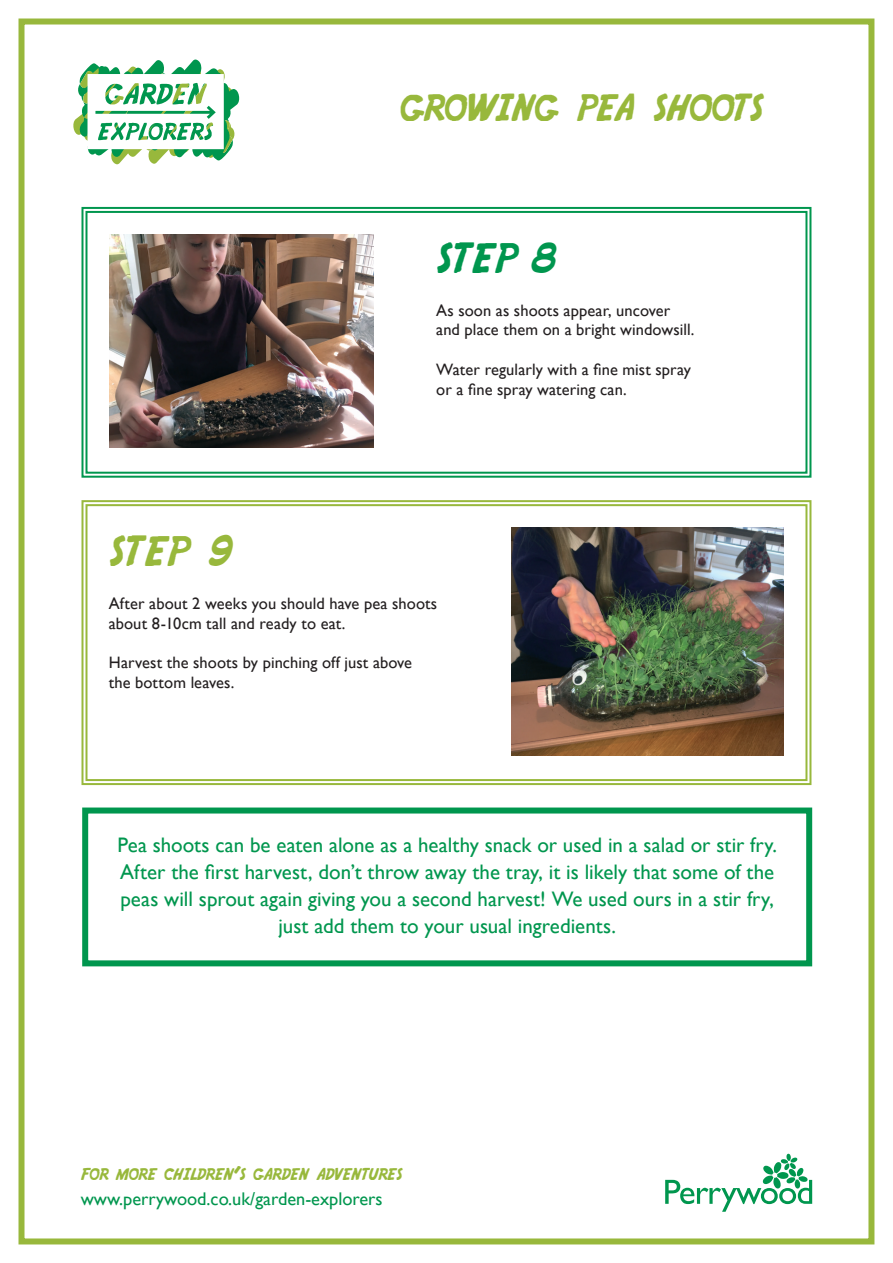
<style>
.page{position:relative;width:893px;height:1263px;background:#fff}
.page>*{position:absolute;margin:0;border:0;box-sizing:border-box;transform-origin:0 0}
.t1{font:43.5px "KRYPTOSCRIPTO";color:#98b83c}
.t2{font:43.5px "KRYPTOSCRIPTO";color:#00964e}
.t3{font:39px "KRYPTOSCRIPTO";letter-spacing:-.07em;color:#98b83c}
.t4{font:21px/27px "Gill Sans";color:#00964e;text-align:center}
.t5{font:18.3px "Gill Sans";color:#00964e}
.t6{font:17.25px "KRYPTOSCRIPTO";letter-spacing:-.055em;color:#98b83c}
.t7{font:16.5px/19.8px "Gill Sans";letter-spacing:.005em;color:#231f20}
</style>
<div class="page">
<div style="left:19px;top:19px;width:855px;height:1225px;border:6px solid #98b83c"></div>
<svg style="left:73px;top:60px;width:167px;height:104px"></svg>
<svg style="left:665px;top:1153px;width:147px;height:59px"></svg>
<svg style="left:81px;top:500px;width:731px;height:286px"></svg>
<div style="left:85px;top:504px;width:722px;height:277px;border:2px solid #98b83c"></div>
<img style="left:512px;top:528px;width:272px;height:227px">
<div style="left:82px;top:807px;width:730px;height:159px;border:6px solid #00964e"></div>
<svg style="left:81px;top:206px;width:731px;height:272px"></svg>
<div style="left:85px;top:211px;width:722px;height:263px;border:2px solid #00964e"></div>
<img style="left:110px;top:235px;width:263px;height:212px">
<p class="t3" style="left:400px;top:86px;width:367px">GROWING PEA SHOOTS</p>
<p class="t2" style="left:436px;top:234px;width:123px">STEP 8</p>
<p class="t7" style="left:436px;top:300px;width:260px">As soon as shoots appear, uncover and place them on a bright windowsill.</p>
<p class="t7" style="left:436px;top:359px;width:256px">Water regularly with a fine mist spray or a fine spray watering can.</p>
<p class="t1" style="left:109px;top:527px;width:127px">STEP 9</p>
<p class="t7" style="left:109px;top:593px;width:330px">After about 2 weeks you should have pea shoots about 8-10cm tall and ready to eat.</p>
<p class="t7" style="left:109px;top:653px;width:305px">Harvest the shoots by pinching off just above the bottom leaves.</p>
<p class="t4" style="left:117px;top:831px;width:661px">Pea shoots can be eaten alone as a healthy snack or used in a salad or stir fry.<br>After the first harvest, don’t throw away the tray, it is likely that some of the peas will sprout again giving you a second harvest! We used ours in a stir fry, just add them to your usual ingredients.</p>
<p class="t6" style="left:81px;top:1164px;width:324px">FOR MORE CHILDREN’S GARDEN ADVENTURES</p>
<p class="t5" style="left:81px;top:1188px;width:303px">www.perrywood.co.uk/garden-explorers</p>
</div>
